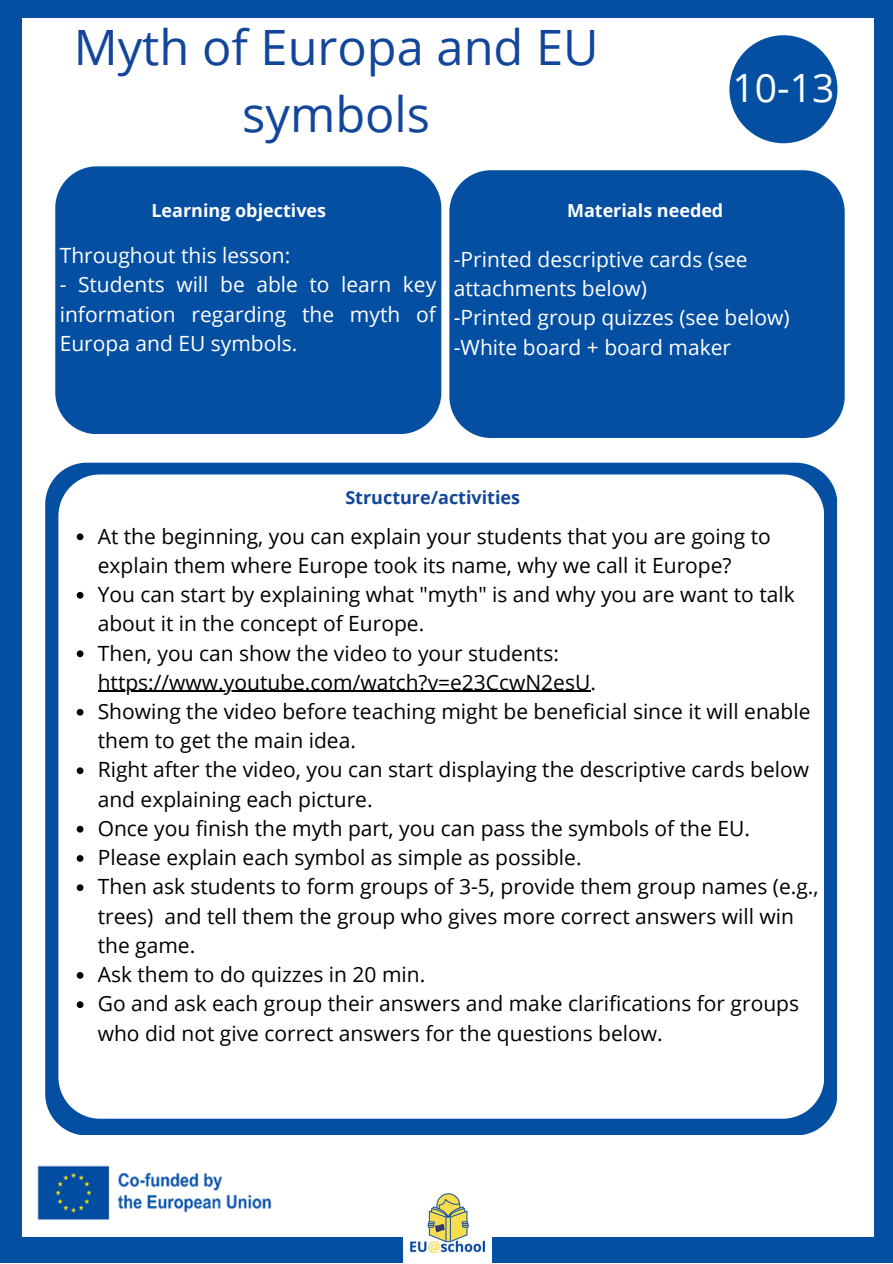
<style>
.page{position:relative;width:893px;height:1264px;background:#fff}
.page>*{position:absolute;margin:0;border:0;box-sizing:border-box;transform-origin:0 0}
.t1{font:48.75px/67.5px "Open Sans";color:#12469a;text-align:center}
.t2{font:39px "Open Sans";color:#fff}
.t3{font:21px/29.2px "Open Sans";color:#000}
.t4{font:21px/29.2px "Open Sans";color:#fff;text-align:justify}
.t5{font:700 18px "Open Sans";color:#fff}
.t6{font:700 18px "Open Sans";color:#12469a}
</style>
<div class="page">
<div style="left:0;top:0;width:892px;height:1262px;background:#054fa3"></div>
<div style="left:22px;top:18px;width:851px;height:1218px;background:#fff"></div>
<img style="left:403px;top:1193px;width:89px;height:69px">
<img style="left:37px;top:1165px;width:235px;height:56px">
<div style="left:729px;top:35px;width:108px;height:108px;background:#054fa3;border-radius:50%"></div>
<div style="left:55px;top:166px;width:386px;height:268px;background:#054fa3"></div>
<div style="left:449px;top:170px;width:395px;height:268px;background:#054fa3"></div>
<svg style="left:45px;top:462px;width:792px;height:673px;background:#155aa8"></svg>
<svg style="left:58px;top:474px;width:766px;height:644px"></svg>
<svg style="left:77px;top:533px;width:6px;height:7px"></svg>
<svg style="left:77px;top:592px;width:6px;height:6px"></svg>
<svg style="left:77px;top:650px;width:6px;height:7px"></svg>
<hr style="left:98px;top:691px;width:492px;height:1px;background:#000">
<svg style="left:77px;top:709px;width:6px;height:6px"></svg>
<svg style="left:77px;top:767px;width:6px;height:7px"></svg>
<svg style="left:77px;top:825px;width:6px;height:7px"></svg>
<svg style="left:77px;top:855px;width:6px;height:6px"></svg>
<svg style="left:77px;top:884px;width:6px;height:7px"></svg>
<svg style="left:77px;top:972px;width:6px;height:6px"></svg>
<svg style="left:77px;top:1001px;width:6px;height:7px"></svg>
<p class="t1" style="left:74px;top:12px;width:526px">Myth of Europa and EU symbols</p>
<p class="t2" style="left:732px;top:60px;width:103px">10-13</p>
<p class="t5" style="left:151px;top:198px;width:176px">Learning objectives</p>
<p class="t5" style="left:567px;top:198px;width:158px">Materials needed</p>
<p class="t4" style="left:60px;top:240px;width:232px">Throughout this lesson:</p>
<p class="t4" style="left:60px;top:269px;width:378px">- Students will be able to learn key information regarding the myth of Europa and EU symbols.</p>
<p class="t4" style="left:454px;top:244px;width:295px">-Printed descriptive cards (see attachments below)</p>
<p class="t4" style="left:454px;top:302px;width:337px">-Printed group quizzes (see below)</p>
<p class="t4" style="left:454px;top:332px;width:278px">-White board + board maker</p>
<p class="t6" style="left:345px;top:484px;width:176px">Structure/activities</p>
<p class="t3" style="left:98px;top:521px;width:674px">At the beginning, you can explain your students that you are going to explain them where Europe took its name, why we call it Europe?</p>
<p class="t3" style="left:98px;top:579px;width:698px">You can start by explaining what "myth" is and why you are want to talk about it in the concept of Europe.</p>
<p class="t3" style="left:98px;top:637px;width:499px">Then, you can show the video to your students: https://www.youtube.com/watch?v=e23CcwN2esU.</p>
<p class="t3" style="left:98px;top:696px;width:714px">Showing the video before teaching might be beneficial since it will enable them to get the main idea.</p>
<p class="t3" style="left:98px;top:754px;width:712px">Right after the video, you can start displaying the descriptive cards below and explaining each picture.</p>
<p class="t3" style="left:98px;top:813px;width:653px">Once you finish the myth part, you can pass the symbols of the EU.</p>
<p class="t3" style="left:98px;top:842px;width:485px">Please explain each symbol as simple as possible.</p>
<p class="t3" style="left:98px;top:871px;width:722px">Then ask students to form groups of 3-5, provide them group names (e.g., trees) and tell them the group who gives more correct answers will win the game.</p>
<p class="t3" style="left:98px;top:959px;width:329px">Ask them to do quizzes in 20 min.</p>
<p class="t3" style="left:98px;top:988px;width:702px">Go and ask each group their answers and make clarifications for groups who did not give correct answers for the questions below.</p>
</div>
